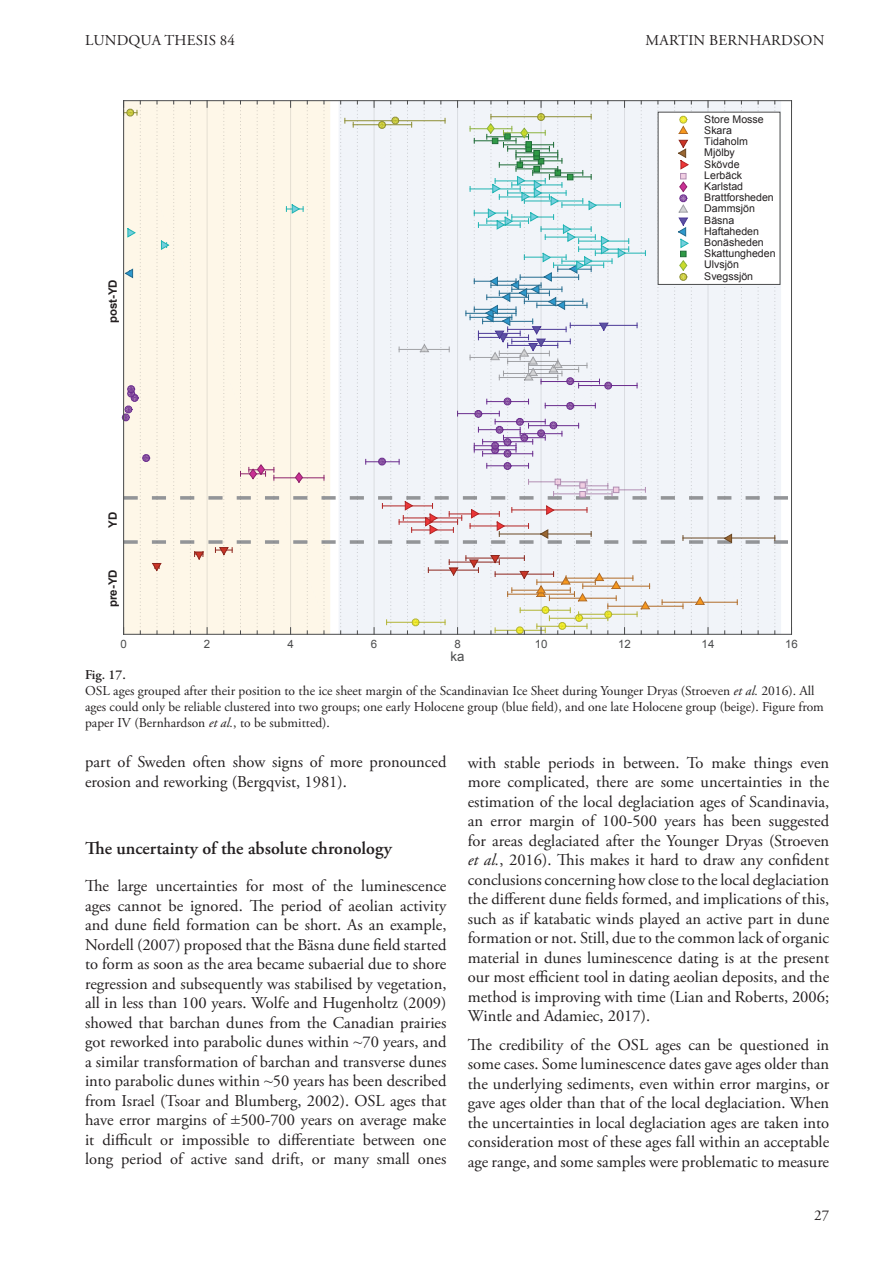
<style>
.page{position:relative;width:893px;height:1263px;background:#fff}
.page>*{position:absolute;margin:0;border:0;box-sizing:border-box;transform-origin:0 0}
.t1{font:600 18px "Adobe Garamond Pro";color:#231f20}
.t2{font:16.5px/19.5px "Adobe Garamond Pro";color:#231f20;text-align:justify}
.t3{font:15px "Adobe Garamond Pro";letter-spacing:.015em;color:#231f20}
.t4{font:13.5px/16.2px "Adobe Garamond Pro";color:#231f20}
.t5{font:13.2px "Arial";color:#4b4c4d}
.t6{font:700 11.55px "Arial";color:#231f20}
.t7{font:11.55px "Arial";color:#4b4c4d}
.t8{font:10.65px/11.2px "Arial";color:#231f20}
.s1{font-weight:600}
.s2{font-style:italic}
.s3{font-family:"Times New Roman"}
</style>
<div class="page">
<hr style="left:124px;top:634px;width:667px;height:1px;background:#4b4c4d">
<hr style="left:124px;top:100px;width:667px;height:1px;background:#4b4c4d">
<svg style="left:121px;top:101px;width:671px;height:533px"></svg>
<p class="t3" style="left:85px;top:31px;width:151px">LUNDQUA THESIS 84</p>
<p class="t3" style="left:646px;top:31px;width:180px">MARTIN BERNHARDSON</p>
<p class="t6" style="left:105px;top:323px;width:46px;rotate:-90deg">post-YD</p>
<p class="t6" style="left:105px;top:528px;width:17px;rotate:-90deg">YD</p>
<p class="t6" style="left:105px;top:607px;width:39px;rotate:-90deg">pre-YD</p>
<p class="t8" style="left:704px;top:113px;width:73px">Store Mosse<br>Skara<br>Tidaholm<br>Mjölby<br>Skövde<br>Lerbäck<br>Karlstad<br>Brattforsheden<br>Dammsjön<br>Bäsna<br>Haftaheden<br>Bonäsheden<br>Skattungheden<br>Ulvsjön<br>Svegssjön</p>
<p class="t7" style="left:120px;top:636px;width:8px">0</p>
<p class="t7" style="left:204px;top:636px;width:8px">2</p>
<p class="t7" style="left:287px;top:636px;width:8px">4</p>
<p class="t7" style="left:371px;top:636px;width:8px">6</p>
<p class="t7" style="left:454px;top:636px;width:8px">8</p>
<p class="t7" style="left:535px;top:636px;width:14px">10</p>
<p class="t7" style="left:618px;top:636px;width:14px">12</p>
<p class="t7" style="left:702px;top:636px;width:14px">14</p>
<p class="t7" style="left:785px;top:636px;width:14px">16</p>
<p class="t5" style="left:451px;top:648px;width:15px">ka</p>
<p class="t4" style="left:85px;top:667px;width:740px"><span class="s1">Fig. 17.<br></span>OSL ages grouped after their position to the ice sheet margin of the Scandinavian Ice Sheet during Younger Dryas (Stroeven <span class="s2">et al.</span> 2016). All ages could only be reliable clustered into two groups; one early Holocene group (blue field), and one late Holocene group (beige). Figure from paper IV (Bernhardson <span class="s2">et al.</span>, to be submitted).</p>
<p class="t2" style="left:85px;top:753px;width:363px">part of Sweden often show signs of more pronounced erosion and reworking (Bergqvist, 1981).</p>
<p class="t1" style="left:85px;top:837px;width:308px">The uncertainty of the absolute chronology</p>
<p class="t2" style="left:85px;top:877px;width:363px">The large uncertainties for most of the luminescence ages cannot be ignored. The period of aeolian activity and dune field formation can be short. As an example, Nordell (2007) proposed that the Bäsna dune field started to form as soon as the area became subaerial due to shore regression and subsequently was stabilised by vegetation, all in less than 100 years. Wolfe and Hugenholtz (2009) showed that barchan dunes from the Canadian prairies got reworked into parabolic dunes within <span class="s3">~</span>70 years, and a similar transformation of barchan and transverse dunes into parabolic dunes within <span class="s3">~</span>50 years has been described from Israel (Tsoar and Blumberg, 2002). OSL ages that have error margins of <span class="s3">±</span>500-700 years on average make it difficult or impossible to differentiate between one long period of active sand drift, or many small ones</p>
<p class="t2" style="left:468px;top:753px;width:363px">with stable periods in between. To make things even more complicated, there are some uncertainties in the estimation of the local deglaciation ages of Scandinavia, an error margin of 100-500 years has been suggested for areas deglaciated after the Younger Dryas (Stroeven <span class="s2">et al.</span>, 2016). This makes it hard to draw any confident conclusions concerning how close to the local deglaciation the different dune fields formed, and implications of this, such as if katabatic winds played an active part in dune formation or not. Still, due to the common lack of organic material in dunes luminescence dating is at the present our most efficient tool in dating aeolian deposits, and the method is improving with time (Lian and Roberts, 2006; Wintle and Adamiec, 2017).</p>
<p class="t2" style="left:468px;top:1035px;width:363px">The credibility of the OSL ages can be questioned in some cases. Some luminescence dates gave ages older than the underlying sediments, even within error margins, or gave ages older than that of the local deglaciation. When the uncertainties in local deglaciation ages are taken into consideration most of these ages fall within an acceptable age range, and some samples were problematic to measure</p>
<p class="t3" style="left:814px;top:1207px;width:16px">27</p>
</div>
